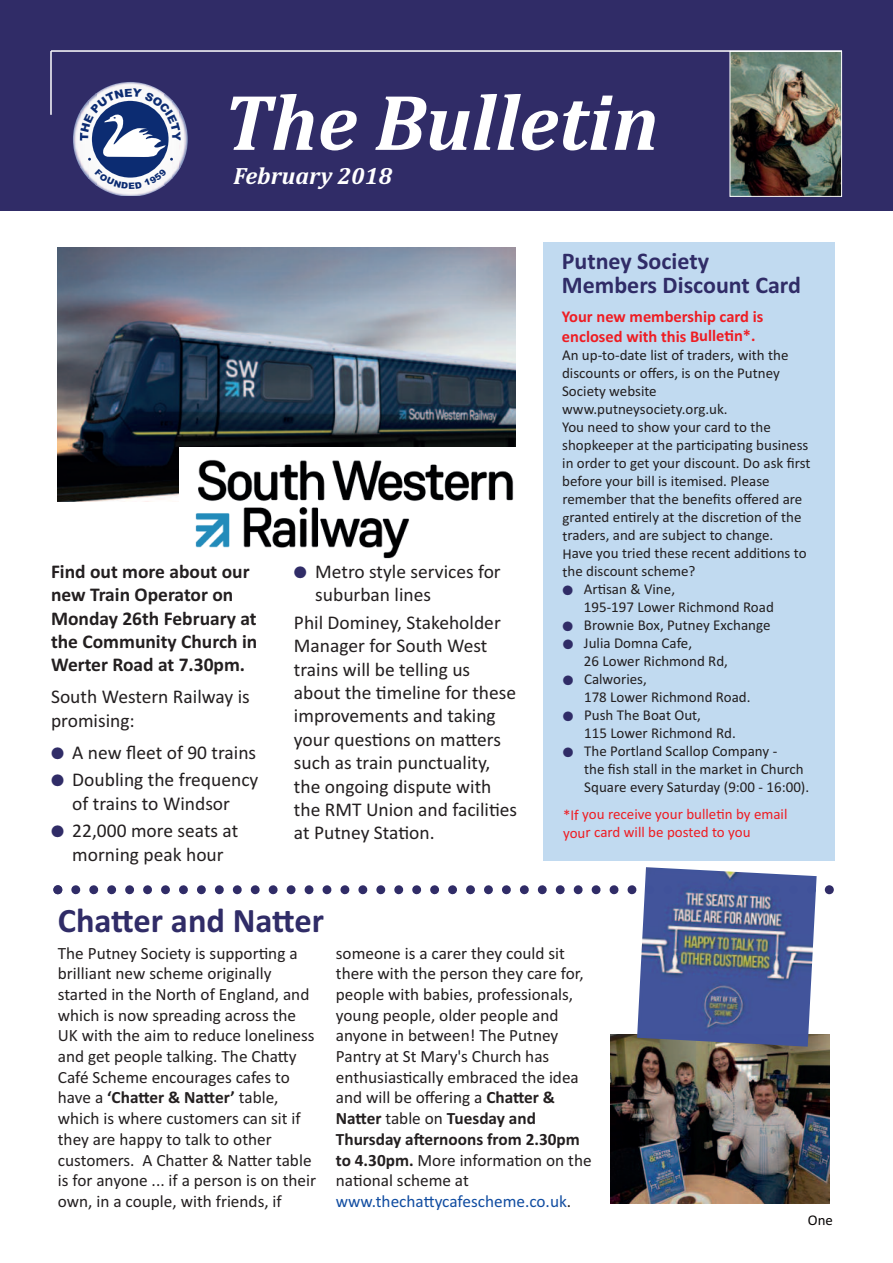
<style>
.page{position:relative;width:893px;height:1263px;background:#fff}
.page>*{position:absolute;margin:0;border:0;box-sizing:border-box;transform-origin:0 0}
.t1{font:italic 700 79.95px "Cambria";color:#fff}
.t2{font:700 34.5px "Calibri";color:#302c67}
.t3{font:700 24px/23.9px "Calibri";letter-spacing:-.005em;color:#302c67}
.t4{font:italic 700 23.85px "Cambria";color:#fff}
.t5{font:19.5px/23.4px "Calibri";color:#231f20}
.t6{font:700 19.5px/23.4px "Calibri";color:#231f20}
.t7{font:17.25px/20.7px "Calibri";color:#231f20}
.t8{font:700 16.5px/19.8px "Calibri";letter-spacing:-.005em;color:#ee1d23}
.t9{font:15px/18px "Calibri";letter-spacing:-.005em;color:#231f20}
.t10{font:15px/18px "Calibri";letter-spacing:-.005em;color:#ee1d23}
.t11{font:14.85px "Calibri";color:#080505}
.s1{color:#302c67}
.s2{font-weight:700}
.s3{color:#114da1}
</style>
<div class="page">
<div style="left:543px;top:242px;width:292px;height:619px;background:#c1daf0"></div>
<div style="left:0;top:0;width:893px;height:211px;background:#302c67"></div>
<svg style="left:53px;top:885px;width:781px;height:9px"></svg>
<img style="left:732px;top:53px;width:108px;height:142px">
<div style="left:730px;top:51px;width:112px;height:146px;border:1px solid #fff"></div>
<img style="left:102px;top:82px;width:57px;height:113px">
<img style="left:73px;top:112px;width:7px;height:55px">
<img style="left:181px;top:113px;width:7px;height:53px">
<hr style="left:50px;top:51px;width:2px;height:64px;background:#fff">
<hr style="left:51px;top:50px;width:791px;height:2px;background:#fff">
<img style="left:58px;top:248px;width:457px;height:254px">
<img style="left:611px;top:1035px;width:218px;height:168px">
<div style="left:179px;top:447px;width:336px;height:116px;background:#fff"></div>
<img style="left:195px;top:459px;width:319px;height:100px">
<img style="left:637px;top:867px;width:180px;height:180px">
<svg style="left:80px;top:88px;width:101px;height:101px;background:#98a2bf"></svg>
<h1 class="t1" style="left:223px;top:75px;width:437px">The Bulletin</h1>
<h3 class="t4" style="left:233px;top:161px;width:160px">February 2018</h3>
<p class="t6" style="left:51px;top:559px;width:208px">Find out more about our new Train Operator on<br>Monday 26th February at the Community Church in<br>Werter Road at 7.30pm.</p>
<p class="t5" style="left:51px;top:685px;width:200px">South Western Railway is promising:</p>
<p class="t5" style="left:51px;top:740px;width:207px"><span class="s1">●</span> A new fleet of 90 trains</p>
<p class="t5" style="left:51px;top:768px;width:209px;text-align:center"><span class="s1">●</span> Doubling the frequency of trains to Windsor</p>
<p class="t5" style="left:51px;top:819px;width:189px;text-align:center"><span class="s1">●</span> 22,000 more seats at morning peak hour</p>
<p class="t5" style="left:315px;top:559px;width:187px;text-indent:-21px"><span class="s1">●</span> Metro style services for suburban lines</p>
<p class="t5" style="left:294px;top:610px;width:225px">Phil Dominey, Stakeholder<br>Manager for South West trains will be telling us about the timeline for these improvements and taking your questions on matters such as train punctuality, the ongoing dispute with the RMT Union and facilities at Putney Station.</p>
<h3 class="t3" style="left:562px;top:249px;width:241px">Putney Society<br>Members Discount Card</h3>
<p class="t8" style="left:562px;top:306px;width:203px">Your new membership card is enclosed with this Bulletin*.</p>
<p class="t9" style="left:562px;top:346px;width:250px">An up-to-date list of traders, with the discounts or offers, is on the Putney Society website www.putneysociety.org.uk.<br>You need to show your card to the shopkeeper at the participating business in order to get your discount. Do ask first before your bill is itemised. Please remember that the benefits offered are granted entirely at the discretion of the traders, and are subject to change.<br>Have you tried these recent additions to the discount scheme?</p>
<p class="t9" style="left:584px;top:580px;width:192px;text-indent:-21px"><span class="s1">●</span> Artisan &amp; Vine,<br>195-197 Lower Richmond Road</p>
<p class="t9" style="left:563px;top:616px;width:209px"><span class="s1">●</span> Brownie Box, Putney Exchange</p>
<p class="t9" style="left:584px;top:634px;width:146px;text-indent:-21px"><span class="s1">●</span> Julia Domna Cafe,<br>26 Lower Richmond Rd,</p>
<p class="t9" style="left:584px;top:670px;width:168px;text-indent:-21px"><span class="s1">●</span> Calwories,<br>178 Lower Richmond Road.</p>
<p class="t9" style="left:584px;top:706px;width:153px;text-indent:-21px"><span class="s1">●</span> Push The Boat Out,<br>115 Lower Richmond Rd.</p>
<p class="t9" style="left:584px;top:742px;width:227px;text-indent:-21px"><span class="s1">●</span> The Portland Scallop Company -<br>the fish stall in the market in Church<br>Square every Saturday (9:00 - 16:00).</p>
<p class="t10" style="left:563px;top:805px;width:226px">*If you receive your bulletin by email your card will be posted to you</p>
<h2 class="t2" style="left:58px;top:900px;width:268px">Chatter and Natter</h2>
<p class="t7" style="left:58px;top:942px;width:260px">The Putney Society is supporting a brilliant new scheme originally started in the North of England, and which is now spreading across the UK with the aim to reduce loneliness and get people talking. The Chatty Café Scheme encourages cafes to have a <span class="s2">‘Chatter &amp; Natter’</span> table, which is where customers can sit if they are happy to talk to other customers. A Chatter &amp; Natter table is for anyone ... if a person is on their own, in a couple, with friends, if</p>
<p class="t7" style="left:336px;top:942px;width:257px">someone is a carer they could sit there with the person they care for, people with babies, professionals, young people, older people and anyone in between! The Putney<br>Pantry at St Mary's Church has enthusiastically embraced the idea and will be offering a <span class="s2">Chatter &amp;<br>Natter</span> table on <span class="s2">Tuesday and<br>Thursday afternoons from 2.30pm to 4.30pm.</span> More information on the national scheme at <span class="s3">www.thechattycafescheme.co.uk</span>.</p>
<p class="t11" style="left:808px;top:1211px;width:27px">One</p>
</div>
